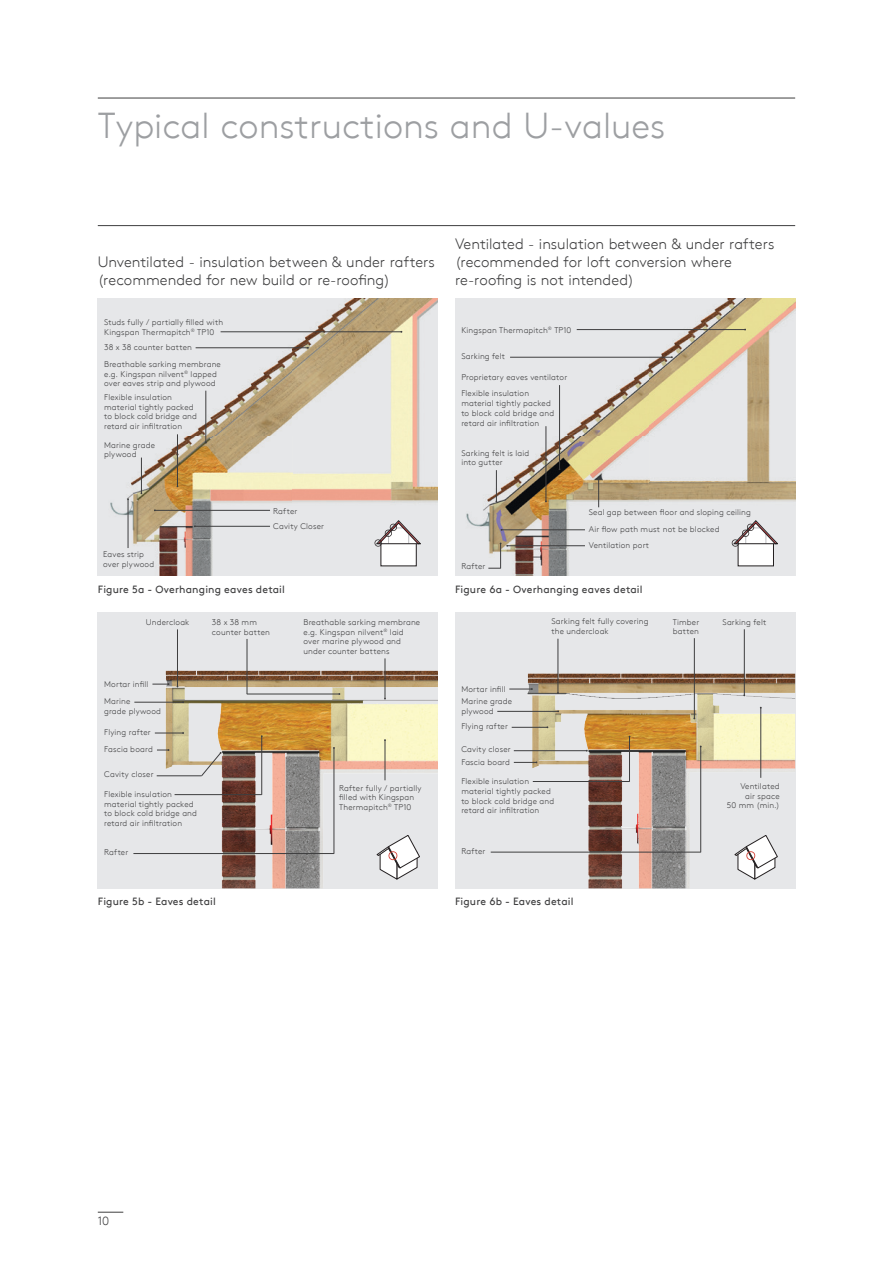
<style>
.page{position:relative;width:893px;height:1263px;background:#fff}
.page>*{position:absolute;margin:0;border:0;box-sizing:border-box;transform-origin:0 0}
.t1{font:300 36px "Kingspan Brown TT";color:#9d9fa2}
.t2{font:300 15px/18px "Kingspan Brown TT";color:#3e3e3f}
.t3{font:300 12px "Kingspan Brown TT";color:#3e3e3f}
.t4{font:10.5px "Kingspan Brown TT";letter-spacing:.015em;color:#3e3e3f}
.t5{font:300 8.25px/9.8px "Kingspan Brown TT";letter-spacing:.02em;color:#3e3e3f}
</style>
<div class="page">
<svg style="left:98px;top:1212px;width:25px;height:1px"></svg>
<hr style="left:98px;top:225px;width:697px;height:1px;background:#3e3e3f">
<hr style="left:98px;top:98px;width:697px;height:1px;background:#3e3e3f">
<div style="left:98px;top:612px;width:340px;height:276px;background:#e6e7e9"></div>
<img style="left:166px;top:671px;width:272px;height:217px">
<svg style="left:377px;top:835px;width:43px;height:44px"></svg>
<img style="left:98px;top:299px;width:340px;height:276px">
<div style="left:381px;top:544px;width:35px;height:22px;background:#fff"></div>
<svg style="left:375px;top:520px;width:46px;height:27px"></svg>
<div style="left:455px;top:612px;width:340px;height:276px;background:#e6e7e9"></div>
<img style="left:527px;top:673px;width:268px;height:215px">
<svg style="left:734px;top:835px;width:44px;height:44px"></svg>
<img style="left:455px;top:299px;width:340px;height:276px">
<div style="left:738px;top:544px;width:36px;height:22px;background:#fff"></div>
<svg style="left:732px;top:520px;width:46px;height:27px"></svg>
<hr style="left:221px;top:331px;width:180px;height:1px;background:#3e3e3f">
<hr style="left:206px;top:391px;width:1px;height:52px;background:#3e3e3f">
<hr style="left:196px;top:347px;width:112px;height:1px;background:#3e3e3f">
<hr style="left:128px;top:499px;width:1px;height:49px;background:#3e3e3f">
<hr style="left:141px;top:458px;width:1px;height:35px;background:#3e3e3f">
<hr style="left:177px;top:434px;width:1px;height:52px;background:#3e3e3f">
<hr style="left:155px;top:510px;width:115px;height:1px;background:#3e3e3f">
<hr style="left:195px;top:526px;width:75px;height:1px;background:#3e3e3f">
<hr style="left:577px;top:329px;width:168px;height:1px;background:#3e3e3f">
<hr style="left:510px;top:357px;width:162px;height:1px;background:#3e3e3f">
<hr style="left:559px;top:385px;width:1px;height:84px;background:#3e3e3f">
<hr style="left:546px;top:426px;width:1px;height:75px;background:#3e3e3f">
<hr style="left:496px;top:470px;width:1px;height:31px;background:#3e3e3f">
<svg style="left:598px;top:478px;width:2px;height:29px"></svg>
<hr style="left:501px;top:529px;width:84px;height:1px;background:#3e3e3f">
<hr style="left:507px;top:545px;width:78px;height:1px;background:#3e3e3f">
<hr style="left:177px;top:629px;width:1px;height:57px;background:#3e3e3f">
<hr style="left:247px;top:639px;width:1px;height:55px;background:#3e3e3f">
<hr style="left:247px;top:694px;width:92px;height:1px;background:#3e3e3f">
<hr style="left:385px;top:658px;width:1px;height:41px;background:#3e3e3f">
<hr style="left:385px;top:740px;width:1px;height:40px;background:#3e3e3f">
<svg style="left:152px;top:683px;width:17px;height:2px"></svg>
<hr style="left:134px;top:702px;width:49px;height:1px;background:#3e3e3f">
<svg style="left:155px;top:732px;width:29px;height:2px"></svg>
<svg style="left:157px;top:749px;width:12px;height:2px"></svg>
<hr style="left:157px;top:775px;width:45px;height:1px;background:#3e3e3f">
<svg style="left:201px;top:752px;width:21px;height:24px"></svg>
<hr style="left:175px;top:794px;width:87px;height:1px;background:#3e3e3f">
<hr style="left:261px;top:736px;width:1px;height:59px;background:#3e3e3f">
<hr style="left:133px;top:853px;width:201px;height:1px;background:#3e3e3f">
<hr style="left:334px;top:748px;width:1px;height:106px;background:#3e3e3f">
<hr style="left:558px;top:639px;width:1px;height:54px;background:#3e3e3f">
<hr style="left:694px;top:638px;width:1px;height:80px;background:#3e3e3f">
<hr style="left:744px;top:629px;width:1px;height:66px;background:#3e3e3f">
<hr style="left:497px;top:711px;width:61px;height:1px;background:#3e3e3f">
<hr style="left:512px;top:727px;width:35px;height:1px;background:#3e3e3f">
<svg style="left:514px;top:761px;width:23px;height:2px"></svg>
<hr style="left:514px;top:750px;width:73px;height:1px;background:#3e3e3f">
<svg style="left:509px;top:688px;width:24px;height:2px"></svg>
<hr style="left:533px;top:781px;width:96px;height:1px;background:#3e3e3f">
<hr style="left:629px;top:736px;width:1px;height:46px;background:#3e3e3f">
<hr style="left:491px;top:852px;width:210px;height:1px;background:#3e3e3f">
<hr style="left:700px;top:746px;width:1px;height:106px;background:#3e3e3f">
<hr style="left:760px;top:708px;width:1px;height:70px;background:#3e3e3f">
<svg style="left:488px;top:543px;width:20px;height:26px"></svg>
<h1 class="t1" style="left:98px;top:99px;width:569px">Typical constructions and U-values</h1>
<h2 class="t2" style="left:98px;top:252px;width:338px">Unventilated - insulation between &amp; under rafters (recommended for new build or re-roofing)</h2>
<p class="t5" style="left:104px;top:317px;width:120px">Studs fully / partially filled with<br>Kingspan Thermapitch<sup>®</sup> TP10</p>
<p class="t5" style="left:104px;top:359px;width:118px">Breathable sarking membrane e.g. Kingspan nilvent<sup>®</sup> lapped over eaves strip and plywood</p>
<p class="t5" style="left:104px;top:342px;width:89px">38 x 38 counter batten</p>
<p class="t5" style="left:104px;top:392px;width:94px">Flexible insulation material tightly packed to block cold bridge and retard air infiltration</p>
<p class="t5" style="left:104px;top:439px;width:52px">Marine grade plywood</p>
<p class="t5" style="left:103px;top:549px;width:52px">Eaves strip over plywood</p>
<p class="t5" style="left:273px;top:502px;width:52px;line-height:15.6px">Rafter<br>Cavity Closer</p>
<p class="t4" style="left:98px;top:582px;width:189px">Figure 5a - Overhanging eaves detail</p>
<p class="t5" style="left:146px;top:617px;width:45px">Undercloak</p>
<p class="t5" style="left:212px;top:617px;width:60px">38 x 38 mm counter batten</p>
<p class="t5" style="left:104px;top:679px;width:46px">Mortar infill</p>
<p class="t5" style="left:104px;top:696px;width:58px">Marine<br>grade plywood</p>
<p class="t5" style="left:104px;top:723px;width:50px;line-height:17px">Flying rafter<br>Fascia board</p>
<p class="t5" style="left:104px;top:768px;width:51px">Cavity closer</p>
<p class="t5" style="left:104px;top:788px;width:94px">Flexible insulation material tightly packed to block cold bridge and retard air infiltration</p>
<p class="t5" style="left:104px;top:847px;width:26px">Rafter</p>
<p class="t4" style="left:98px;top:894px;width:120px">Figure 5b - Eaves detail</p>
<p class="t5" style="left:303px;top:617px;width:118px">Breathable sarking membrane e.g. Kingspan nilvent<sup>®</sup> laid over marine plywood and under counter battens</p>
<p class="t5" style="left:339px;top:782px;width:84px">Rafter fully / partially filled with Kingspan<br>Thermapitch<sup>®</sup> TP10</p>
<h2 class="t2" style="left:455px;top:234px;width:321px">Ventilated - insulation between &amp; under rafters (recommended for loft conversion where re-roofing is not intended)</h2>
<p class="t5" style="left:461px;top:324px;width:112px">Kingspan Thermapitch<sup>®</sup> TP10</p>
<p class="t5" style="left:461px;top:351px;width:45px">Sarking felt</p>
<p class="t5" style="left:461px;top:368px;width:107px;line-height:16.4px">Proprietary eaves ventilator<br>Flexible insulation</p>
<p class="t5" style="left:461px;top:398px;width:94px">material tightly packed to block cold bridge and retard air infiltration</p>
<p class="t5" style="left:461px;top:447px;width:70px">Sarking felt is laid into gutter</p>
<p class="t5" style="left:461px;top:561px;width:26px">Rafter</p>
<p class="t5" style="left:589px;top:507px;width:164px">Seal gap between floor and sloping ceiling</p>
<p class="t5" style="left:589px;top:521px;width:132px;line-height:15.9px">Air flow path must not be blocked<br>Ventilation port</p>
<p class="t4" style="left:455px;top:582px;width:189px">Figure 6a - Overhanging eaves detail</p>
<p class="t5" style="left:461px;top:683px;width:46px">Mortar infill</p>
<p class="t5" style="left:461px;top:696px;width:52px">Marine grade plywood</p>
<p class="t5" style="left:461px;top:721px;width:48px">Flying rafter</p>
<p class="t5" style="left:461px;top:756px;width:50px">Fascia board</p>
<p class="t5" style="left:461px;top:744px;width:51px">Cavity closer</p>
<p class="t5" style="left:551px;top:616px;width:99px">Sarking felt fully covering the undercloak</p>
<p class="t5" style="left:461px;top:776px;width:94px">Flexible insulation material tightly packed to block cold bridge and retard air infiltration</p>
<p class="t5" style="left:461px;top:846px;width:26px">Rafter</p>
<p class="t4" style="left:455px;top:894px;width:120px">Figure 6b - Eaves detail</p>
<p class="t5" style="left:673px;top:616px;width:28px">Timber batten</p>
<p class="t5" style="left:723px;top:616px;width:45px">Sarking felt</p>
<p class="t5" style="left:727px;top:781px;width:54px;text-align:right">Ventilated<br>air space<br>50 mm (min.)</p>
<h3 class="t3" style="left:98px;top:1212px;width:13px">10</h3>
</div>
